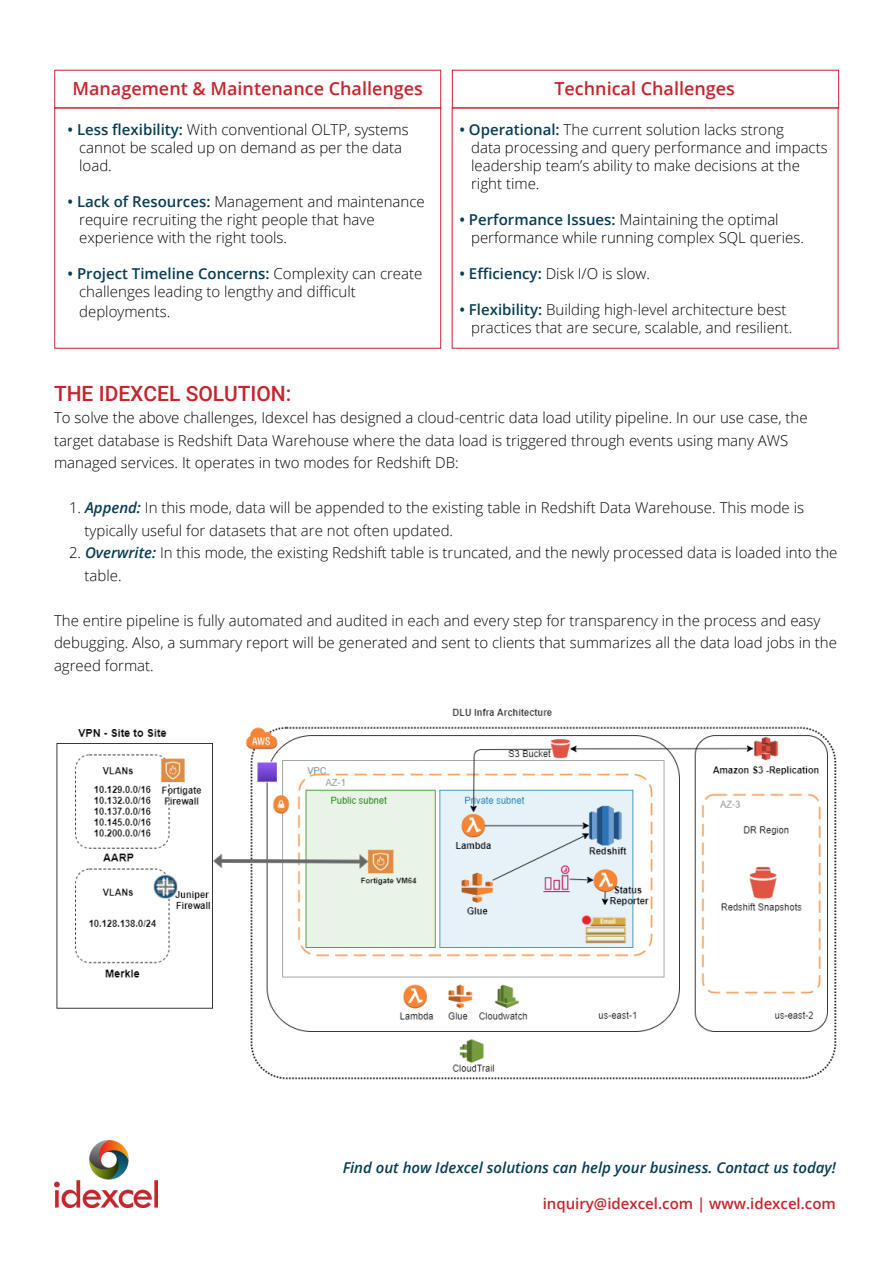
<style>
.page{position:relative;width:893px;height:1263px;background:#fff}
.page>*{position:absolute;margin:0;border:0;box-sizing:border-box;transform-origin:0 0}
.t1{font:500 21px "Roboto";color:#c7242d}
.t2{font:600 18px "Open Sans";color:#c7242d}
.t3{font:300 15px/18px "Open Sans";color:#0d0608}
.t4{font:300 15px/18px "Open Sans";color:#040503}
.t5{font:italic 600 15px "Open Sans";color:#083d53}
.t6{font:600 15px "Open Sans";color:#c7242d}
.s1{font-weight:600;color:#083d53}
.s2{color:#040503}
.s3{font-weight:600;font-style:italic;color:#083d53}
</style>
<div class="page">
<img style="left:54px;top:1140px;width:104px;height:67px">
<div style="left:54px;top:108px;width:387px;height:241px;border:1px solid #c7242d"></div>
<div style="left:452px;top:108px;width:386px;height:241px;border:1px solid #c7242d"></div>
<div style="left:452px;top:70px;width:387px;height:38px;border:1px solid #c7242d"></div>
<div style="left:54px;top:70px;width:387px;height:38px;border:1px solid #c7242d"></div>
<img style="left:56px;top:708px;width:781px;height:372px">
<p class="t2" style="left:72px;top:76px;width:352px">Management &amp; Maintenance Challenges</p>
<p class="t4" style="left:79px;top:121px;width:331px;text-indent:-12px"><span class="s1">• Less flexibility:</span> With conventional OLTP, systems cannot be scaled up on demand as per the data load.</p>
<p class="t4" style="left:79px;top:193px;width:347px;text-indent:-12px"><span class="s1">• Lack of Resources:</span> Management and maintenance require recruiting the right people that have</p>
<p class="t4" style="left:79px;top:229px;width:209px">experience with the right tools.</p>
<p class="t3" style="left:79px;top:265px;width:345px;text-indent:-12px"><span class="s1">• Project Timeline Concerns:</span> Complexity can create challenges leading to lengthy and difficult</p>
<p class="t3" style="left:79px;top:302px;width:93px">deployments.</p>
<p class="t2" style="left:554px;top:76px;width:182px">Technical Challenges</p>
<p class="t3" style="left:471px;top:121px;width:358px;text-indent:-12px"><span class="s1">• Operational:</span> The current solution lacks strong<br>data processing and query performance and impacts leadership team’s ability to make decisions at the right time.</p>
<p class="t4" style="left:459px;top:211px;width:321px"><span class="s1">• Performance Issues:</span> Maintaining the optimal</p>
<p class="t4" style="left:471px;top:229px;width:334px">performance while running complex SQL queries.</p>
<p class="t4" style="left:459px;top:265px;width:192px"><span class="s1">• Efficiency:</span> Disk I/O is slow.</p>
<p class="t3" style="left:459px;top:301px;width:328px"><span class="s1">• Flexibility:</span> Building high-level architecture best</p>
<p class="t3" style="left:471px;top:319px;width:323px">practices that are secure, scalable, and resilient.</p>
<p class="t1" style="left:54px;top:378px;width:239px">THE IDEXCEL SOLUTION:</p>
<p class="t4" style="left:54px;top:408px;width:755px">To solve the above challenges, Idexcel has designed a cloud-centric data load utility pipeline. In our use case, the</p>
<p class="t4" style="left:54px;top:431px;width:736px">target database is Redshift Data Warehouse where the data load is triggered through events using many AWS</p>
<p class="t4" style="left:54px;top:453px;width:406px">managed services. It operates in two modes for Redshift DB:</p>
<p class="t3" style="left:69px;top:498px;width:737px"><span class="s2">1.</span> <span class="s3">Append:</span> In this mode, data will be appended to the existing table in Redshift Data Warehouse. This mode is</p>
<p class="t3" style="left:85px;top:521px;width:370px">typically useful for datasets that are not often updated.</p>
<p class="t3" style="left:85px;top:541px;width:754px;line-height:22.5px;text-indent:-16px"><span class="s2">2.</span> <span class="s3">Overwrite:</span> In this mode, the existing Redshift table is truncated, and the newly processed data is loaded into the table.</p>
<p class="t3" style="left:54px;top:609px;width:784px;line-height:22.5px">The entire pipeline is fully automated and audited in each and every step for transparency in the process and easy debugging. Also, a summary report will be generated and sent to clients that summarizes all the data load jobs in the agreed format.</p>
<p class="t5" style="left:343px;top:1157px;width:495px">Find out how Idexcel solutions can help your business. Contact us today!</p>
<p class="t6" style="left:543px;top:1193px;width:295px">inquiry@idexcel.com | www.idexcel.com</p>
</div>
